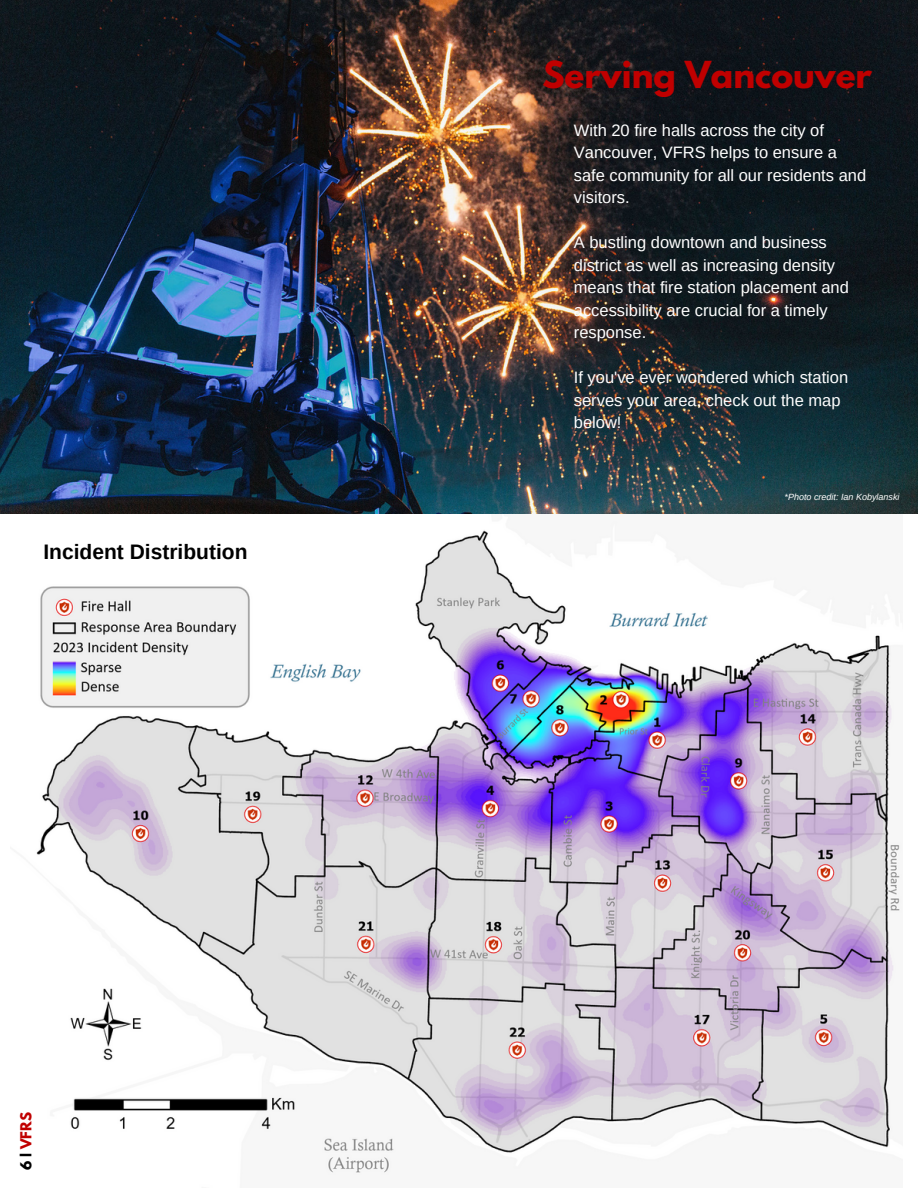
<style>
.page{position:relative;width:918px;height:1188px;background:#fff}
.page>*{position:absolute;margin:0;border:0;box-sizing:border-box;transform-origin:0 0}
.t1{font:700 33px "League Spartan";color:#c00000}
.t2{font:700 21px "Arimo";color:#000}
.t3{font:16.5px/22.5px "Arimo";color:#fff}
.t4{font:700 13.5px "League Spartan";color:#c00000}
.t5{font:italic 9px "Arimo";color:#fff}
.s1{color:#000}
</style>
<div class="page">
<img style="left:36px;top:530px;width:864px;height:643px">
<img style="left:0;top:0;width:918px;height:514px">
<h2 class="t2" style="left:43px;top:540px;width:206px">Incident Distribution</h2>
<p class="t4" style="left:19px;top:1170px;width:59px;rotate:-90deg"><span class="s1">6 l</span> VFRS</p>
<h3 class="t1" style="left:542px;top:58px;width:331px">Serving Vancouver</h3>
<h3 class="t3" style="left:574px;top:119px;width:294px">With 20 fire halls across the city of<br>Vancouver, VFRS helps to ensure a safe community for all our residents and visitors.</h3>
<p class="t3" style="left:574px;top:231px;width:276px">A bustling downtown and business district as well as increasing density means that fire station placement and accessibility are crucial for a timely response.</p>
<p class="t3" style="left:574px;top:366px;width:276px">If you've ever wondered which station serves your area, check out the map below!</p>
<h3 class="t5" style="left:785px;top:492px;width:116px">*Photo credit: Ian Kobylanski</h3>
</div>
